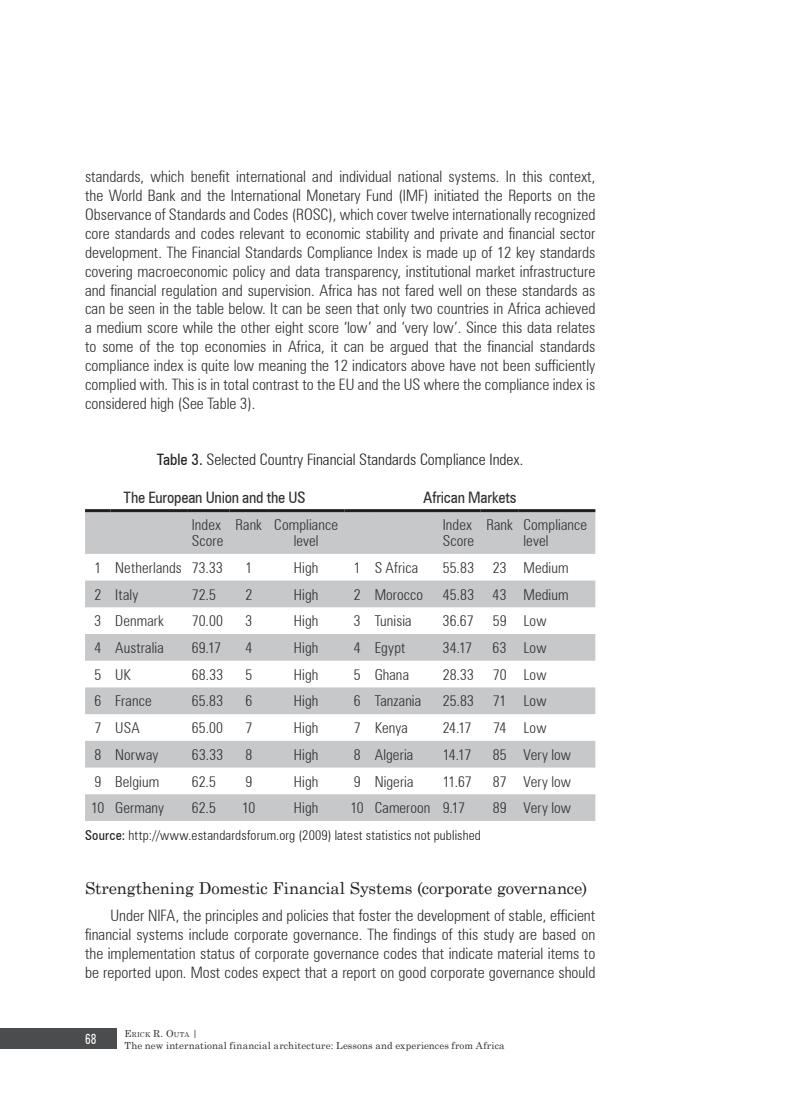
<style>
.page{position:relative;width:808px;height:1106px;background:#fff}
.page>*{position:absolute;margin:0;border:0;box-sizing:border-box;transform-origin:0 0}
.t1{font:16.5px "Century Schoolbook";letter-spacing:-.01em;color:#231f20}
.t2{font:300 condensed 15.75px/18.9px "Zurich BT";color:#312f30;text-align:justify}
.t3{font:300 condensed 15.75px "Zurich BT";color:#231f20}
.t4{font:condensed 15.75px "Zurich BT";letter-spacing:-.01em;color:#312f30}
.t5{font:300 condensed 15px/16.5px "Zurich BT";letter-spacing:.005em;color:#312f30}
.t6{font:condensed 14.25px "Zurich BT";color:#fff;scale:.84 1}
.t7{font:300 condensed 13.5px "Zurich BT";letter-spacing:.015em;color:#231f20}
.t8{font:9.75px "Century Schoolbook";letter-spacing:.015em;color:#312f30}
.t9{font:6.9px "Century Schoolbook";letter-spacing:.03em;color:#312f30}
.s1{font-weight:400}
.s2{font-size:9.75px}
</style>
<div class="page">
<div style="left:0;top:1028px;width:117px;height:20px;background:#4b4c4d"></div>
<svg style="left:85px;top:512px;width:510px;height:309px;fill:#c7c8ca"></svg>
<hr style="left:85px;top:509px;width:26px;height:3px;background:#231f20">
<hr style="left:111px;top:509px;width:76px;height:3px;background:#231f20">
<hr style="left:187px;top:509px;width:43px;height:3px;background:#231f20">
<hr style="left:230px;top:509px;width:38px;height:3px;background:#231f20">
<hr style="left:268px;top:509px;width:76px;height:3px;background:#231f20">
<hr style="left:344px;top:509px;width:26px;height:3px;background:#231f20">
<hr style="left:370px;top:509px;width:68px;height:3px;background:#231f20">
<hr style="left:438px;top:509px;width:42px;height:3px;background:#231f20">
<hr style="left:480px;top:509px;width:39px;height:3px;background:#231f20">
<hr style="left:519px;top:509px;width:76px;height:3px;background:#231f20">
<p class="t2" style="left:85px;top:167px;width:512px">standards, which benefit international and individual national systems. In this context, the World Bank and the International Monetary Fund (IMF) initiated the Reports on the Observance of Standards and Codes (ROSC), which cover twelve internationally recognized core standards and codes relevant to economic stability and private and financial sector development. The Financial Standards Compliance Index is made up of 12 key standards covering macroeconomic policy and data transparency, institutional market infrastructure and financial regulation and supervision. Africa has not fared well on these standards as can be seen in the table below. It can be seen that only two countries in Africa achieved a medium score while the other eight score ‘low’ and ‘very low’. Since this data relates to some of the top economies in Africa, it can be argued that the financial standards compliance index is quite low meaning the 12 indicators above have not been sufficiently complied with. This is in total contrast to the EU and the US where the compliance index is considered high (See Table 3).</p>
<p class="t3" style="left:157px;top:449px;width:368px"><span class="s1">Table 3.</span> Selected Country Financial Standards Compliance Index.</p>
<p class="t4" style="left:124px;top:488px;width:184px">The European Union and the US</p>
<p class="t4" style="left:423px;top:488px;width:95px">African Markets</p>
<p class="t5" style="left:192px;top:516px;width:33px">Index<br>Score</p>
<p class="t5" style="left:294px;top:516px;width:46px;text-indent:-58px">Rank Compliance level</p>
<p class="t5" style="left:443px;top:516px;width:33px">Index<br>Score</p>
<p class="t5" style="left:486px;top:516px;width:102px;text-align:center">Rank Compliance level</p>
<p class="t5" style="left:94px;top:559px;width:130px">1 Netherlands 73.33</p>
<p class="t5" style="left:245px;top:559px;width:8px">1</p>
<p class="t5" style="left:294px;top:559px;width:26px">High</p>
<p class="t5" style="left:354px;top:559px;width:66px">1 S Africa</p>
<p class="t5" style="left:443px;top:559px;width:127px">55.83 23 Medium</p>
<p class="t5" style="left:94px;top:586px;width:46px">2 Italy</p>
<p class="t5" style="left:192px;top:586px;width:26px">72.5</p>
<p class="t5" style="left:245px;top:586px;width:8px">2</p>
<p class="t5" style="left:294px;top:586px;width:26px">High</p>
<p class="t5" style="left:354px;top:586px;width:71px">2 Morocco</p>
<p class="t5" style="left:443px;top:586px;width:127px">45.83 43 Medium</p>
<p class="t5" style="left:94px;top:612px;width:71px">3 Denmark</p>
<p class="t5" style="left:192px;top:612px;width:33px">70.00</p>
<p class="t5" style="left:245px;top:612px;width:8px">3</p>
<p class="t5" style="left:294px;top:612px;width:26px">High</p>
<p class="t5" style="left:354px;top:612px;width:59px">3 Tunisia</p>
<p class="t5" style="left:443px;top:612px;width:33px">36.67</p>
<p class="t5" style="left:493px;top:612px;width:55px">59 Low</p>
<p class="t5" style="left:94px;top:639px;width:71px">4 Australia</p>
<p class="t5" style="left:192px;top:639px;width:31px">69.17</p>
<p class="t5" style="left:245px;top:639px;width:8px">4</p>
<p class="t5" style="left:294px;top:639px;width:26px">High</p>
<p class="t5" style="left:354px;top:639px;width:53px">4 Egypt</p>
<p class="t5" style="left:443px;top:639px;width:31px">34.17</p>
<p class="t5" style="left:493px;top:639px;width:55px">63 Low</p>
<p class="t5" style="left:94px;top:666px;width:38px">5 UK</p>
<p class="t5" style="left:192px;top:666px;width:33px">68.33</p>
<p class="t5" style="left:245px;top:666px;width:8px">5</p>
<p class="t5" style="left:294px;top:666px;width:26px">High</p>
<p class="t5" style="left:354px;top:666px;width:57px">5 Ghana</p>
<p class="t5" style="left:443px;top:666px;width:105px">28.33 70 Low</p>
<p class="t5" style="left:94px;top:692px;width:59px">6 France</p>
<p class="t5" style="left:192px;top:692px;width:33px">65.83</p>
<p class="t5" style="left:245px;top:692px;width:8px">6</p>
<p class="t5" style="left:294px;top:692px;width:26px">High</p>
<p class="t5" style="left:354px;top:692px;width:69px">6 Tanzania</p>
<p class="t5" style="left:443px;top:692px;width:33px">25.83</p>
<p class="t5" style="left:493px;top:692px;width:55px">71 Low</p>
<p class="t5" style="left:94px;top:719px;width:47px">7 USA</p>
<p class="t5" style="left:192px;top:719px;width:33px">65.00</p>
<p class="t5" style="left:245px;top:719px;width:8px">7</p>
<p class="t5" style="left:294px;top:719px;width:26px">High</p>
<p class="t5" style="left:354px;top:719px;width:56px">7 Kenya</p>
<p class="t5" style="left:443px;top:719px;width:30px">24.17</p>
<p class="t5" style="left:493px;top:719px;width:55px">74 Low</p>
<p class="t5" style="left:94px;top:746px;width:65px">8 Norway</p>
<p class="t5" style="left:192px;top:746px;width:33px">63.33</p>
<p class="t5" style="left:245px;top:746px;width:8px">8</p>
<p class="t5" style="left:294px;top:746px;width:26px">High</p>
<p class="t5" style="left:354px;top:746px;width:61px">8 Algeria</p>
<p class="t5" style="left:443px;top:746px;width:30px">14.17</p>
<p class="t5" style="left:493px;top:746px;width:80px">85 Very low</p>
<p class="t5" style="left:94px;top:773px;width:66px">9 Belgium</p>
<p class="t5" style="left:192px;top:773px;width:26px">62.5</p>
<p class="t5" style="left:245px;top:773px;width:8px">9</p>
<p class="t5" style="left:294px;top:773px;width:26px">High</p>
<p class="t5" style="left:354px;top:773px;width:61px">9 Nigeria</p>
<p class="t5" style="left:443px;top:773px;width:31px">11.67</p>
<p class="t5" style="left:493px;top:773px;width:80px">87 Very low</p>
<p class="t5" style="left:91px;top:799px;width:74px">10 Germany</p>
<p class="t5" style="left:192px;top:799px;width:26px">62.5</p>
<p class="t5" style="left:242px;top:799px;width:15px">10</p>
<p class="t5" style="left:294px;top:799px;width:26px">High</p>
<p class="t5" style="left:351px;top:799px;width:116px">10 Cameroon 9.17</p>
<p class="t5" style="left:493px;top:799px;width:80px">89 Very low</p>
<p class="t7" style="left:85px;top:826px;width:397px"><span class="s1">Source:</span> http://www.estandardsforum.org (2009) latest statistics not published</p>
<p class="t1" style="left:85px;top:874px;width:504px">Strengthening Domestic Financial Systems (corporate governance)</p>
<p class="t2" style="left:85px;top:906px;width:512px;text-indent:26px">Under NIFA, the principles and policies that foster the development of stable, efficient financial systems include corporate governance. The findings of this study are based on the implementation status of corporate governance codes that indicate material items to be reported upon. Most codes expect that a report on good corporate governance should</p>
<p class="t6" style="left:85px;top:1030px;width:15px">68</p>
<p class="t9" style="left:125px;top:1028px;width:75px"><span class="s2">E</span>RICK <span class="s2">R. O</span>UTA <span class="s2">|</span></p>
<p class="t8" style="left:125px;top:1037px;width:382px">The new international financial architecture: Lessons and experiences from Africa</p>
</div>
